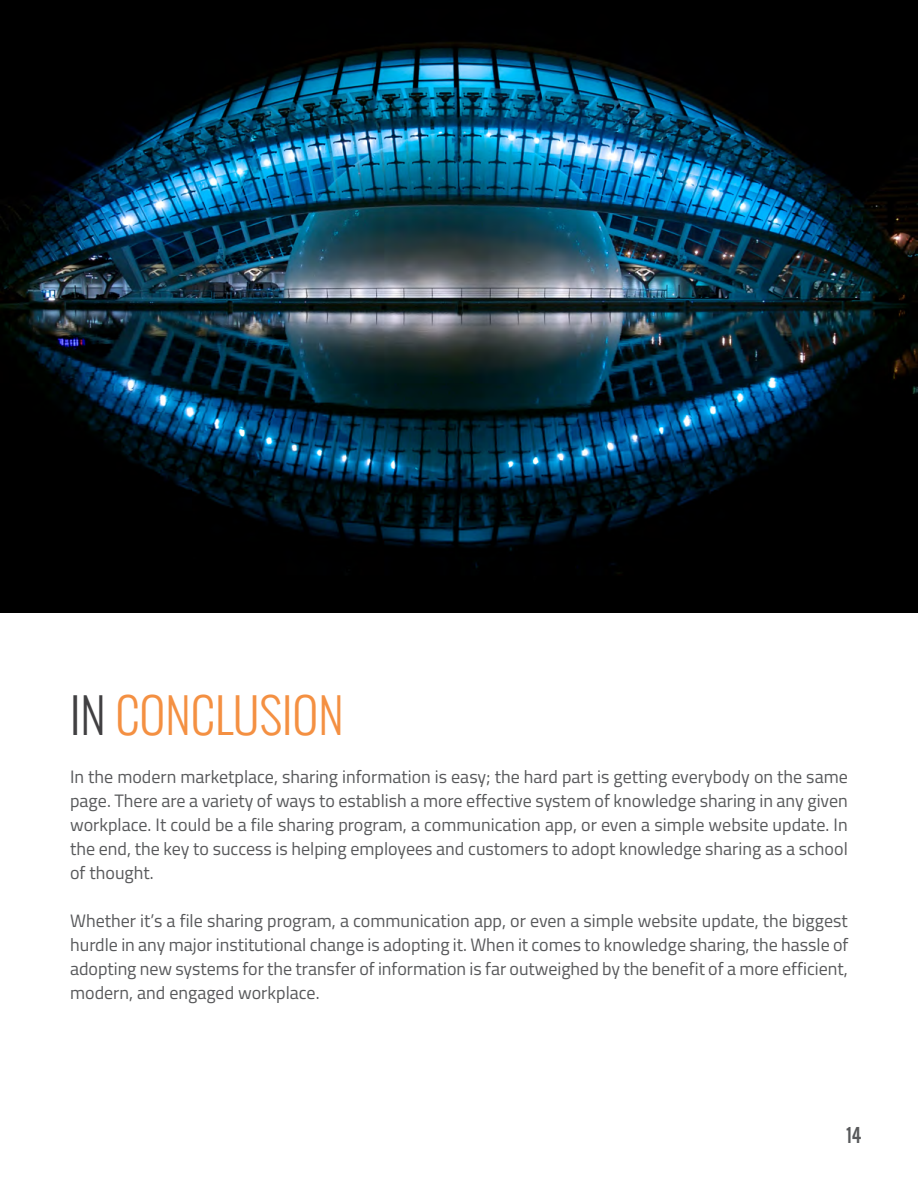
<style>
.page{position:relative;width:918px;height:1188px;background:#fff}
.page>*{position:absolute;margin:0;border:0;box-sizing:border-box;transform-origin:0 0}
.t1{font:300 48px "Oswald";color:#f49042}
.t2{font:18px/24px "Titillium Web";color:#58595b;text-align:justify}
.t3{font:18px "Oswald";color:#58595b}
.s1{color:#414042}
</style>
<div class="page">
<img style="left:0;top:0;width:917px;height:613px">
<h1 class="t1" style="left:70px;top:680px;width:275px"><span class="s1">IN</span> CONCLUSION</h1>
<p class="t2" style="left:70px;top:764px;width:779px">In the modern marketplace, sharing information is easy; the hard part is getting everybody on the same page. There are a variety of ways to establish a more effective system of knowledge sharing in any given workplace. It could be a file sharing program, a communication app, or even a simple website update. In the end, the key to success is helping employees and customers to adopt knowledge sharing as a school of thought.</p>
<p class="t2" style="left:70px;top:908px;width:780px">Whether it’s a file sharing program, a communication app, or even a simple website update, the biggest hurdle in any major institutional change is adopting it. When it comes to knowledge sharing, the hassle of adopting new systems for the transfer of information is far outweighed by the benefit of a more efficient, modern, and engaged workplace.</p>
<p class="t3" style="left:846px;top:1122px;width:17px">14</p>
</div>
